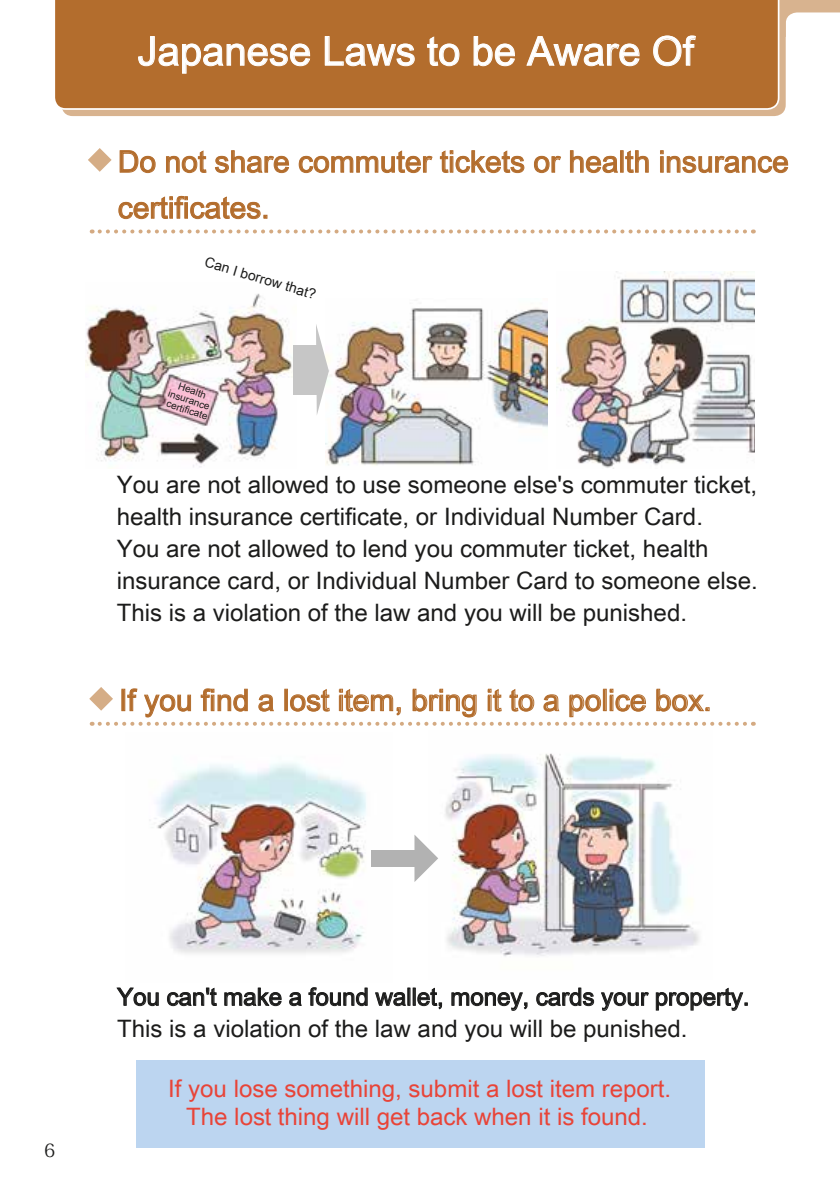
<style>
.page{position:relative;width:840px;height:1191px;background:#fff}
.page>*{position:absolute;margin:0;border:0;box-sizing:border-box;transform-origin:0 0}
.t1{font:40px "Arial Unicode MS";color:#fff}
.t2{font:30px/46px "Arial Unicode MS";color:#b36d2d}
.t3{font:24px/32px "Arial Unicode MS";color:#1c1c1b}
.t4{font:24px/28px "Arial Unicode MS";color:#e84438;text-align:center}
.t5{font:21px "Arial Unicode MS";color:#fff;scale:.96 1}
.t6{font:21px "Arial Unicode MS";color:#fff;scale:1.13 1}
.t7{font:18.4px "Koz Min Pro";color:#1c1c1b}
.t8{font:14px "Arial Unicode MS";color:#1c1c1b}
.t9{font:10.4px "Arial Unicode MS";color:#1c1c1b}
.t10{font:10px/10px "Arial Unicode MS";color:#1c1c1b;text-align:center}
</style>
<div class="page">
<div style="left:136px;top:1060px;width:568px;height:87px;background:#bcd5f0"></div>
<img style="left:556px;top:271px;width:198px;height:198px">
<img style="left:85px;top:293px;width:211px;height:174px">
<img style="left:325px;top:307px;width:222px;height:159px">
<svg style="left:316px;top:324px;width:13px;height:91px"></svg>
<div style="left:293px;top:345px;width:25px;height:49px;background:#c6c6c6"></div>
<svg style="left:100px;top:229px;width:653px;height:4px"></svg>
<svg style="left:120px;top:150px;width:35px;height:23px"></svg>
<svg style="left:166px;top:150px;width:40px;height:23px"></svg>
<svg style="left:215px;top:150px;width:74px;height:23px"></svg>
<svg style="left:298px;top:150px;width:134px;height:23px"></svg>
<svg style="left:439px;top:150px;width:85px;height:23px"></svg>
<svg style="left:534px;top:156px;width:26px;height:17px"></svg>
<svg style="left:569px;top:150px;width:49px;height:23px"></svg>
<div style="left:620px;top:150px;width:3px;height:22px;border:1px solid #b36d2d"></div>
<svg style="left:625px;top:150px;width:23px;height:23px"></svg>
<svg style="left:660px;top:150px;width:127px;height:23px"></svg>
<svg style="left:118px;top:196px;width:149px;height:23px"></svg>
<svg style="left:88px;top:148px;width:23px;height:24px"></svg>
<div style="left:61px;top:0;width:778px;height:36px;background:#d8b38f"></div>
<svg style="left:785px;top:12px;width:54px;height:66px"></svg>
<div style="left:62px;top:0;width:723px;height:116px;background:#d8b38f"></div>
<div style="left:55px;top:0;width:724px;height:110px;background:#b36d2d"></div>
<svg style="left:137px;top:36px;width:173px;height:38px;background:#be824c"></svg>
<svg style="left:324px;top:36px;width:91px;height:32px;background:#c08651"></svg>
<svg style="left:426px;top:35px;width:33px;height:32px"></svg>
<svg style="left:473px;top:36px;width:42px;height:31px"></svg>
<svg style="left:525px;top:28px;width:115px;height:40px;background:#bd814a"></svg>
<svg style="left:652px;top:35px;width:44px;height:32px"></svg>
<img style="left:154px;top:763px;width:238px;height:191px">
<img style="left:445px;top:753px;width:255px;height:204px">
<svg style="left:414px;top:835px;width:24px;height:47px"></svg>
<div style="left:371px;top:850px;width:50px;height:16px;background:#b2b2b2"></div>
<svg style="left:89px;top:687px;width:664px;height:39px"></svg>
<svg style="left:116px;top:987px;width:43px;height:19px"></svg>
<svg style="left:167px;top:987px;width:50px;height:19px"></svg>
<svg style="left:224px;top:987px;width:57px;height:19px"></svg>
<svg style="left:289px;top:992px;width:13px;height:14px"></svg>
<svg style="left:308px;top:987px;width:59px;height:19px"></svg>
<svg style="left:375px;top:992px;width:31px;height:14px"></svg>
<svg style="left:413px;top:987px;width:29px;height:22px"></svg>
<svg style="left:451px;top:992px;width:76px;height:19px"></svg>
<svg style="left:536px;top:987px;width:57px;height:19px"></svg>
<svg style="left:601px;top:992px;width:47px;height:19px"></svg>
<svg style="left:655px;top:987px;width:92px;height:24px"></svg>
<h1 class="t1" style="left:137px;top:22px;width:557px">Japanese Laws to be Aware Of</h1>
<p class="t5" style="left:362px;top:29px;width:128px">　　　　　　</p>
<p class="t6" style="left:562px;top:29px;width:43px">　　</p>
<p class="t2" style="left:118px;top:138px;width:672px">Do not share commuter tickets or health insurance certificates.</p>
<p class="t8" style="left:207px;top:252px;width:117px;rotate:16deg">Can I borrow that?</p>
<p class="t10" style="left:173px;top:378px;width:46px;rotate:19deg">Health insurance certifi cate</p>
<p class="t3" style="left:117px;top:468px;width:642px">You are not allowed to use someone else's commuter ticket, health insurance certificate, or Individual Number Card.<br>You are not allowed to lend you commuter ticket, health insurance card, or Individual Number Card to someone else.<br>This is a violation of the law and you will be punished.</p>
<p class="t9" style="left:227px;top:506px;width:81px">　　　　　　　　</p>
<p class="t2" style="left:119px;top:676px;width:593px">If you find a lost item, bring it to a police box.</p>
<p class="t7" style="left:44px;top:1136px;width:13px">6</p>
<p class="t3" style="left:117px;top:980px;width:633px">You can't make a found wallet, money, cards your property.<br>This is a violation of the law and you will be punished.</p>
<p class="t4" style="left:168px;top:1073px;width:504px">If you lose something, submit a lost item report.<br>The lost thing will get back when it is found.</p>
</div>
